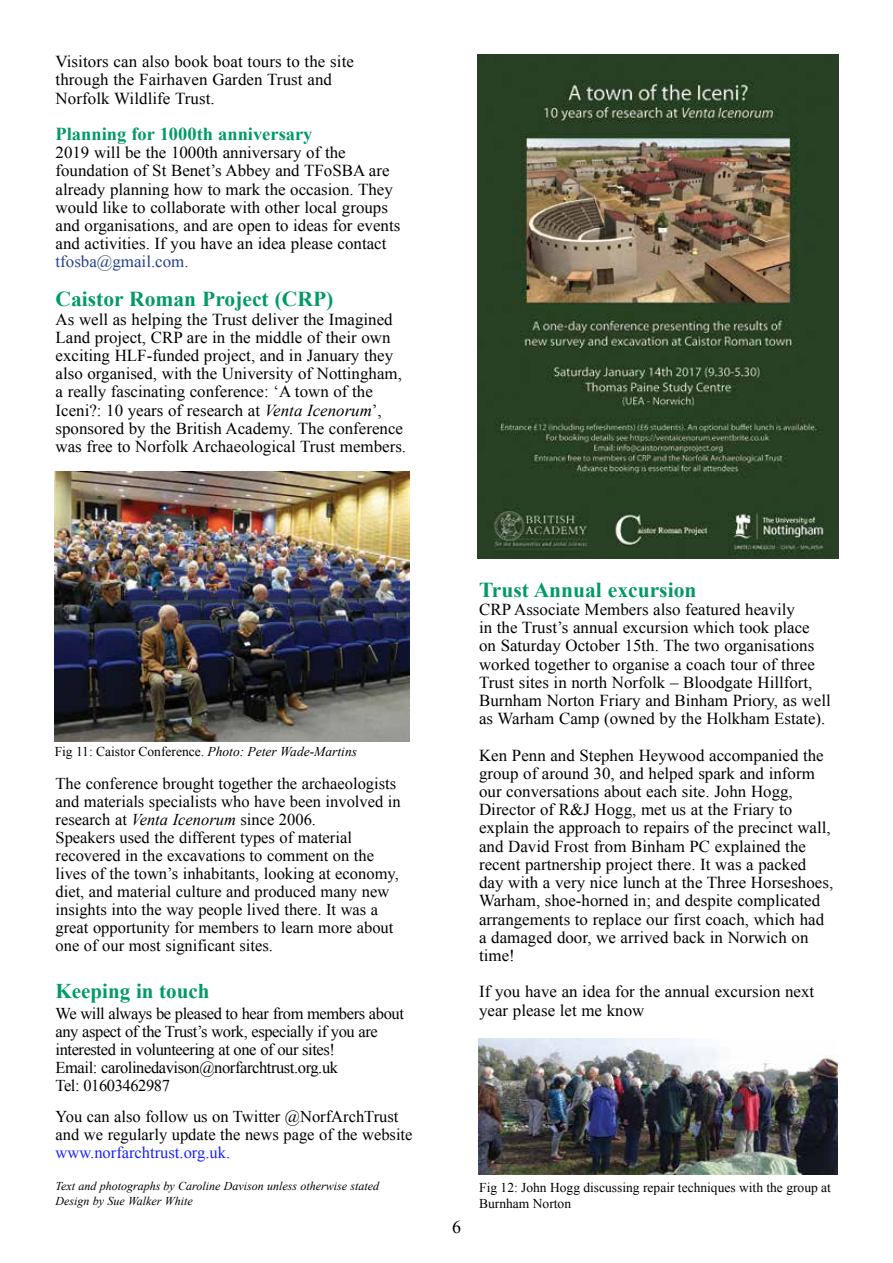
<style>
.page{position:relative;width:893px;height:1263px;background:#fff}
.page>*{position:absolute;margin:0;border:0;box-sizing:border-box;transform-origin:0 0}
.t1{font:700 21.3px "Times New Roman";color:#009a67}
.t2{font:700 21px "Times New Roman";color:#009a67}
.t3{font:700 18.15px "Times New Roman";color:#009a67}
.t4{font:18px "Times New Roman";color:#000}
.t5{font:16.65px/18.1px "Times New Roman";color:#000}
.t6{font:16.65px "Times New Roman";color:#25408f}
.t7{font:16.5px/18px "Times New Roman";color:#000}
.t8{font:16.5px/18px "Times New Roman";letter-spacing:-.025em;color:#000}
.t9{font:16.5px "Times New Roman";color:#1922fb}
.t10{font:13.5px/16.2px "Times New Roman";color:#000}
.t11{font:italic 12px/14.4px "Times New Roman";color:#000}
.s1{font-style:italic}
</style>
<div class="page">
<img style="left:54px;top:472px;width:355px;height:269px">
<img style="left:478px;top:54px;width:361px;height:504px">
<img style="left:478px;top:1039px;width:360px;height:136px">
<p class="t5" style="left:56px;top:52px;width:300px">Visitors can also book boat tours to the site through the Fairhaven Garden Trust and<br>Norfolk Wildlife Trust.</p>
<p class="t3" style="left:56px;top:121px;width:258px">Planning for 1000th anniversary</p>
<p class="t5" style="left:56px;top:143px;width:346px">2019 will be the 1000th anniversary of the foundation of St Benet’s Abbey and TFoSBA are already planning how to mark the occasion. They would like to collaborate with other local groups and organisations, and are open to ideas for events and activities. If you have an idea please contact</p>
<p class="t6" style="left:56px;top:251px;width:135px">tfosba@gmail.com.</p>
<p class="t1" style="left:56px;top:285px;width:279px">Caistor Roman Project (CRP)</p>
<p class="t5" style="left:56px;top:310px;width:352px">As well as helping the Trust deliver the Imagined Land project, CRP are in the middle of their own exciting HLF-funded project, and in January they also organised, with the University of Nottingham, a really fascinating conference: ‘A town of the Iceni?: 10 years of research at <span class="s1">Venta Icenorum</span>’, sponsored by the British Academy. The conference was free to Norfolk Archaeological Trust members.</p>
<p class="t10" style="left:55px;top:743px;width:304px">Fig 11: Caistor Conference. <span class="s1">Photo: Peter Wade-Martins</span></p>
<p class="t7" style="left:56px;top:774px;width:347px">The conference brought together the archaeologists and materials specialists who have been involved in research at <span class="s1">Venta Icenorum</span> since 2006.<br>Speakers used the different types of material recovered in the excavations to comment on the lives of the town’s inhabitants, looking at economy, diet, and material culture and produced many new insights into the way people lived there. It was a great opportunity for members to learn more about one of our most significant sites.</p>
<p class="t2" style="left:56px;top:976px;width:155px">Keeping in touch</p>
<p class="t8" style="left:56px;top:1004px;width:350px">We will always be pleased to hear from members about any aspect of the Trust’s work, especially if you are interested in volunteering at one of our sites!<br>Email: carolinedavison@norfarchtrust.org.uk<br>Tel: 01603462987</p>
<p class="t7" style="left:56px;top:1107px;width:358px">You can also follow us on Twitter @NorfArchTrust and we regularly update the news page of the website</p>
<p class="t9" style="left:56px;top:1141px;width:176px">www.norfarchtrust.org.uk.</p>
<p class="t11" style="left:56px;top:1178px;width:325px">Text and photographs by Caroline Davison unless otherwise stated<br>Design by Sue Walker White</p>
<p class="t1" style="left:479px;top:575px;width:219px">Trust Annual excursion</p>
<p class="t5" style="left:479px;top:600px;width:353px">CRP Associate Members also featured heavily<br>in the Trust’s annual excursion which took place on Saturday October 15th. The two organisations worked together to organise a coach tour of three Trust sites in north Norfolk – Bloodgate Hillfort, Burnham Norton Friary and Binham Priory, as well as Warham Camp (owned by the Holkham Estate).</p>
<p class="t5" style="left:479px;top:746px;width:356px">Ken Penn and Stephen Heywood accompanied the group of around 30, and helped spark and inform our conversations about each site. John Hogg, Director of R&amp;J Hogg, met us at the Friary to explain the approach to repairs of the precinct wall, and David Frost from Binham PC explained the recent partnership project there. It was a packed day with a very nice lunch at the Three Horseshoes, Warham, shoe-horned in; and despite complicated arrangements to replace our first coach, which had a damaged door, we arrived back in Norwich on time!</p>
<p class="t5" style="left:479px;top:982px;width:337px">If you have an idea for the annual excursion next year please let me know</p>
<p class="t4" style="left:452px;top:1215px;width:10px">6</p>
<p class="t10" style="left:479px;top:1179px;width:353px">Fig 12: John Hogg discussing repair techniques with the group at<br>Burnham Norton</p>
</div>
